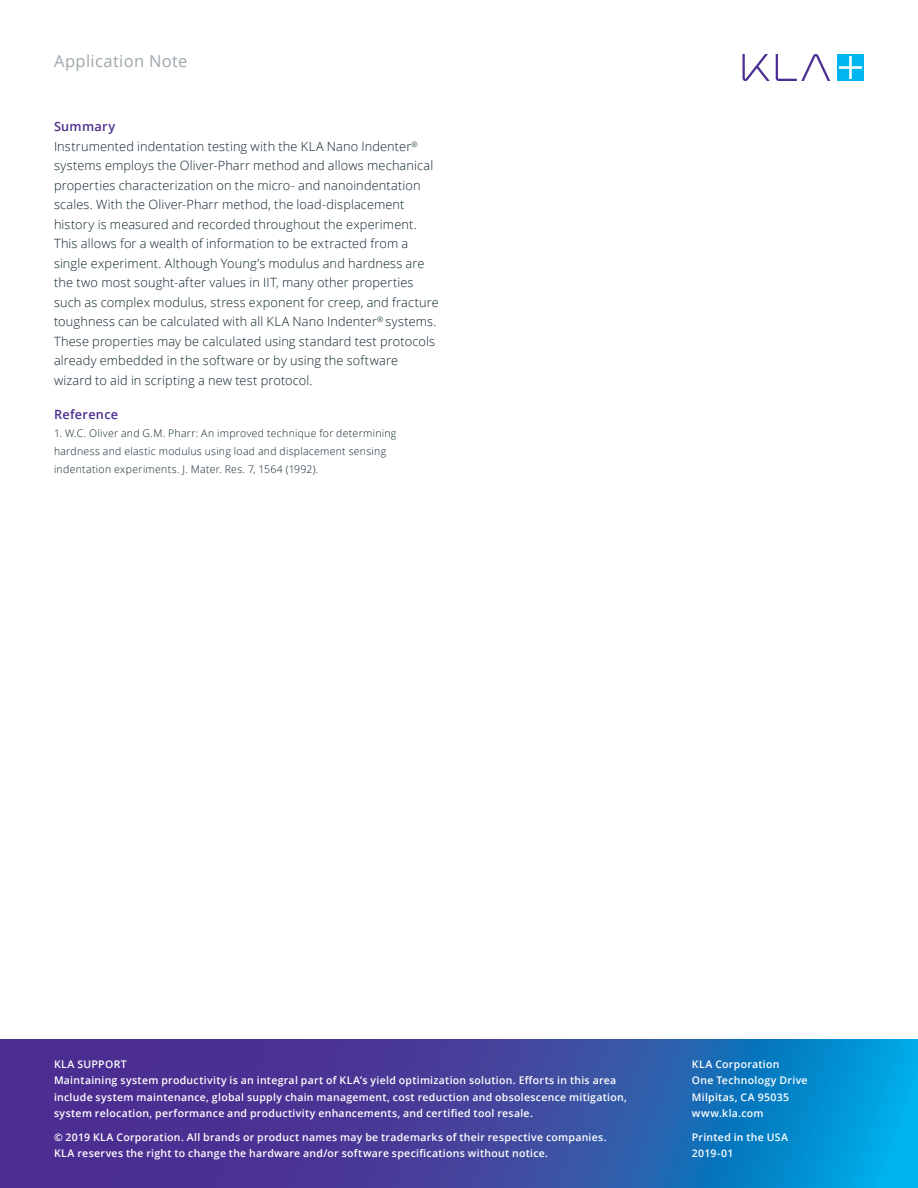
<style>
.page{position:relative;width:918px;height:1188px;background:#fff}
.page>*{position:absolute;margin:0;border:0;box-sizing:border-box;transform-origin:0 0}
.t1{font:16.5px "Open Sans";letter-spacing:.02em;color:#9ea7ac}
.Body_Copy{font:300 12.75px/19.5px "Open Sans";letter-spacing:.01em;color:#0a222a}
.Subhead_Level_2{font:600 12.75px "Open Sans";letter-spacing:.02em;color:#4c2e92}
.t2{font:600 10.5px/16.5px "Open Sans";letter-spacing:.03em;color:#fff}
.References{font:300 10.5px/18px "Open Sans";letter-spacing:.025em;color:#0a222a}
</style>
<div class="page">
<svg style="left:776px;top:54px;width:54px;height:27px"></svg>
<svg style="left:742px;top:54px;width:28px;height:27px"></svg>
<div style="left:837px;top:54px;width:27px;height:27px;background:#00b5f0"></div>
<svg style="left:839px;top:56px;width:23px;height:23px"></svg>
<svg style="left:0;top:1040px;width:918px;height:148px;background:#3451a6"></svg>
<p class="t1" style="left:54px;top:49px;width:135px">Application Note</p>
<p class="Subhead_Level_2" style="left:54px;top:118px;width:63px">Summary</p>
<p class="Body_Copy" style="left:54px;top:136px;width:386px">Instrumented indentation testing with the KLA Nano Indenter<sup>® </sup>systems employs the Oliver-Pharr method and allows mechanical properties characterization on the micro- and nanoindentation scales. With the Oliver-Pharr method, the load-displacement history is measured and recorded throughout the experiment.<br>This allows for a wealth of information to be extracted from a single experiment. Although Young’s modulus and hardness are the two most sought-after values in IIT, many other properties such as complex modulus, stress exponent for creep, and fracture toughness can be calculated with all KLA Nano Indenter<sup>®</sup> systems.<br>These properties may be calculated using standard test protocols already embedded in the software or by using the software wizard to aid in scripting a new test protocol.</p>
<p class="Subhead_Level_2" style="left:54px;top:405px;width:66px">Reference</p>
<p class="References" style="left:54px;top:423px;width:344px">1. W.C. Oliver and G.M. Pharr: An improved technique for determining hardness and elastic modulus using load and displacement sensing indentation experiments. J. Mater. Res. 7, 1564 (1992).</p>
<p class="t2" style="left:54px;top:1056px;width:574px">KLA SUPPORT<br>Maintaining system productivity is an integral part of KLA’s yield optimization solution. Efforts in this area include system maintenance, global supply chain management, cost reduction and obsolescence mitigation, system relocation, performance and productivity enhancements, and certified tool resale.</p>
<p class="t2" style="left:54px;top:1128px;width:554px">© 2019 KLA Corporation. All brands or product names may be trademarks of their respective companies.<br>KLA reserves the right to change the hardware and/or software specifications without notice.</p>
<p class="t2" style="left:692px;top:1056px;width:117px">KLA Corporation<br>One Technology Drive<br>Milpitas, CA 95035 www.kla.com</p>
<p class="t2" style="left:692px;top:1128px;width:98px">Printed in the USA<br>2019-01</p>
</div>
